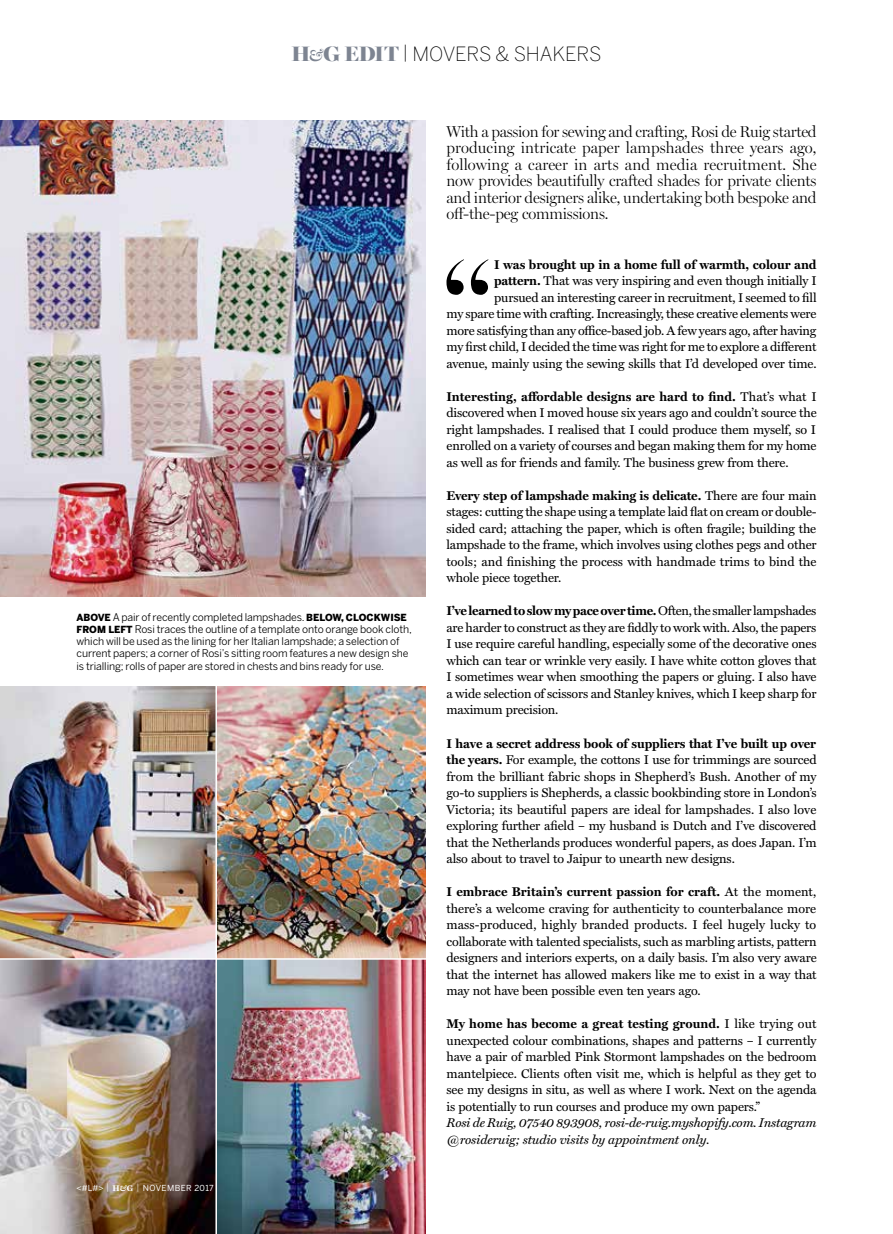
<style>
.page{position:relative;width:893px;height:1234px;background:#fff}
.page>*{position:absolute;margin:0;border:0;box-sizing:border-box;transform-origin:0 0}
.t1{font:300 143.7px "Miller Banner";color:#000}
.t2{font:200 19.5px "Benton Sans";letter-spacing:-.01em;color:#000}
.t3{font:300 15.75px/16.5px "Miller Display";letter-spacing:-.01em;color:#000;text-align:justify}
.t4{font:12.75px/16.5px "Miller Text";letter-spacing:-.01em;color:#000;text-align:justify}
.t5{font:italic 12.75px/16.5px "Miller Text";letter-spacing:-.015em;color:#000}
.t6{font:10.5px/12px "Benton Sans";letter-spacing:-.01em;color:#000}
.t7{font:8.25px "Benton Sans";letter-spacing:.05em;color:#fff}
.s1{font-family:"Miller Banner";font-weight:900;font-size:21px;color:#7d8491}
.s2{font-family:"Miller Banner";font-weight:600;font-style:italic;font-size:18px;color:#7d8491}
.s3{font-size:18px}
.s4{font-weight:900;font-size:9.75px}
.s5{font-weight:300;font-size:9px}
.s6{font-family:"Miller Text";font-weight:700}
.s7{font-family:"Miller Text";font-weight:700;font-style:italic}
.s8{font-weight:700}
</style>
<div class="page">
<img style="left:0;top:120px;width:425px;height:476px">
<img style="left:0;top:686px;width:425px;height:547px">
<hr style="left:0;top:957px;width:437px;height:2px;background:#fff">
<hr style="left:215px;top:673px;width:2px;height:560px;background:#fff">
<h2 class="t2" style="left:292px;top:42px;width:311px"><span class="s1">H</span><span class="s2">&amp;</span><span class="s1">G EDIT</span> <span class="s3">|</span> MOVERS &amp; SHAKERS</h2>
<p class="t6" style="left:77px;top:611px;width:337px"><span class="s4">ABOVE</span> A pair of recently completed lampshades. <span class="s4">BELOW, CLOCKWISE FROM LEFT</span> Rosi traces the outline of a template onto orange book cloth, which will be used as the lining for her Italian lampshade; a selection of current papers; a corner of Rosi’s sitting room features a new design she is trialling; rolls of paper are stored in chests and bins ready for use.</p>
<p class="t7" style="left:77px;top:1182px;width:139px">&lt;#L#&gt; <span class="s5">|</span> <span class="s6">H</span><span class="s7">&amp;</span><span class="s6">G</span> <span class="s5">|</span> NOVEMBER 2017</p>
<p class="t3" style="left:446px;top:123px;width:372px">With a passion for sewing and crafting, Rosi de Ruig started producing intricate paper lampshades three years ago, following a career in arts and media recruitment. She now provides beautifully crafted shades for private clients and interior designers alike, undertaking both bespoke and o≠-the-peg commissions.</p>
<h1 class="t1" style="left:445px;top:228px;width:50px">“</h1>
<p class="t4" style="left:446px;top:256px;width:372px;text-align:right"><span class="s8">I was brought up in a home full of warmth, colour and pattern.</span> That was very inspiring and even though initially I pursued an interesting career in recruitment, I seemed to fill<br>my spare time with crafting. Increasingly, these creative elements were more satisfying than any o∞ce-based job. A few years ago, after having my first child, I decided the time was right for me to explore a di≠erent avenue, mainly using the sewing skills that I’d developed over time.</p>
<p class="t4" style="left:446px;top:388px;width:372px"><span class="s8">Interesting, a≠ordable designs are hard to find.</span> That’s what I discovered when I moved house six years ago and couldn’t source the right lampshades. I realised that I could produce them myself, so I enrolled on a variety of courses and began making them for my home as well as for friends and family. The business grew from there.</p>
<p class="t4" style="left:446px;top:487px;width:372px"><span class="s8">Every step of lampshade making is delicate.</span> There are four main stages: cutting the shape using a template laid flat on cream or double&shy;sided card; attaching the paper, which is often fragile; building the lampshade to the frame, which involves using clothes pegs and other tools; and finishing the process with handmade trims to bind the whole piece together.</p>
<p class="t4" style="left:446px;top:602px;width:372px"><span class="s8">I’ve learned to slow my pace over time.</span> Often, the smaller lampshades are harder to construct as they are fiddly to work with. Also, the papers I use require careful handling, especially some of the decorative ones which can tear or wrinkle very easily. I have white cotton gloves that I sometimes wear when smoothing the papers or gluing. I also have a wide selection of scissors and Stanley knives, which I keep sharp for maximum precision.</p>
<p class="t4" style="left:446px;top:734px;width:372px"><span class="s8">I have a secret address book of suppliers that I’ve built up over the years.</span> For example, the cottons I use for trimmings are sourced from the brilliant fabric shops in Shepherd’s Bush. Another of my go-to suppliers is Shepherds, a classic bookbinding store in London’s Victoria; its beautiful papers are ideal for lampshades. I also love exploring further afield – my husband is Dutch and I’ve discovered that the Netherlands produces wonderful papers, as does Japan. I’m also about to travel to Jaipur to unearth new designs.</p>
<p class="t4" style="left:446px;top:883px;width:372px"><span class="s8">I embrace Britain’s current passion for craft.</span> At the moment, there’s a welcome craving for authenticity to counterbalance more mass-produced, highly branded products. I feel hugely lucky to collaborate with talented specialists, such as marbling artists, pattern designers and interiors experts, on a daily basis. I’m also very aware that the internet has allowed makers like me to exist in a way that may not have been possible even ten years ago.</p>
<p class="t4" style="left:446px;top:1015px;width:372px"><span class="s8">My home has become a great testing ground.</span> I like trying out unexpected colour combinations, shapes and patterns – I currently have a pair of marbled Pink Stormont lampshades on the bedroom mantelpiece. Clients often visit me, which is helpful as they get to see my designs in situ, as well as where I work. Next on the agenda is potentially to run courses and produce my own papers.”</p>
<p class="t5" style="left:446px;top:1114px;width:372px">Rosi de Ruig, 07540 893908, rosi-de-ruig.myshopify.com. Instagram @rosideruig; studio visits by appointment only.</p>
</div>
